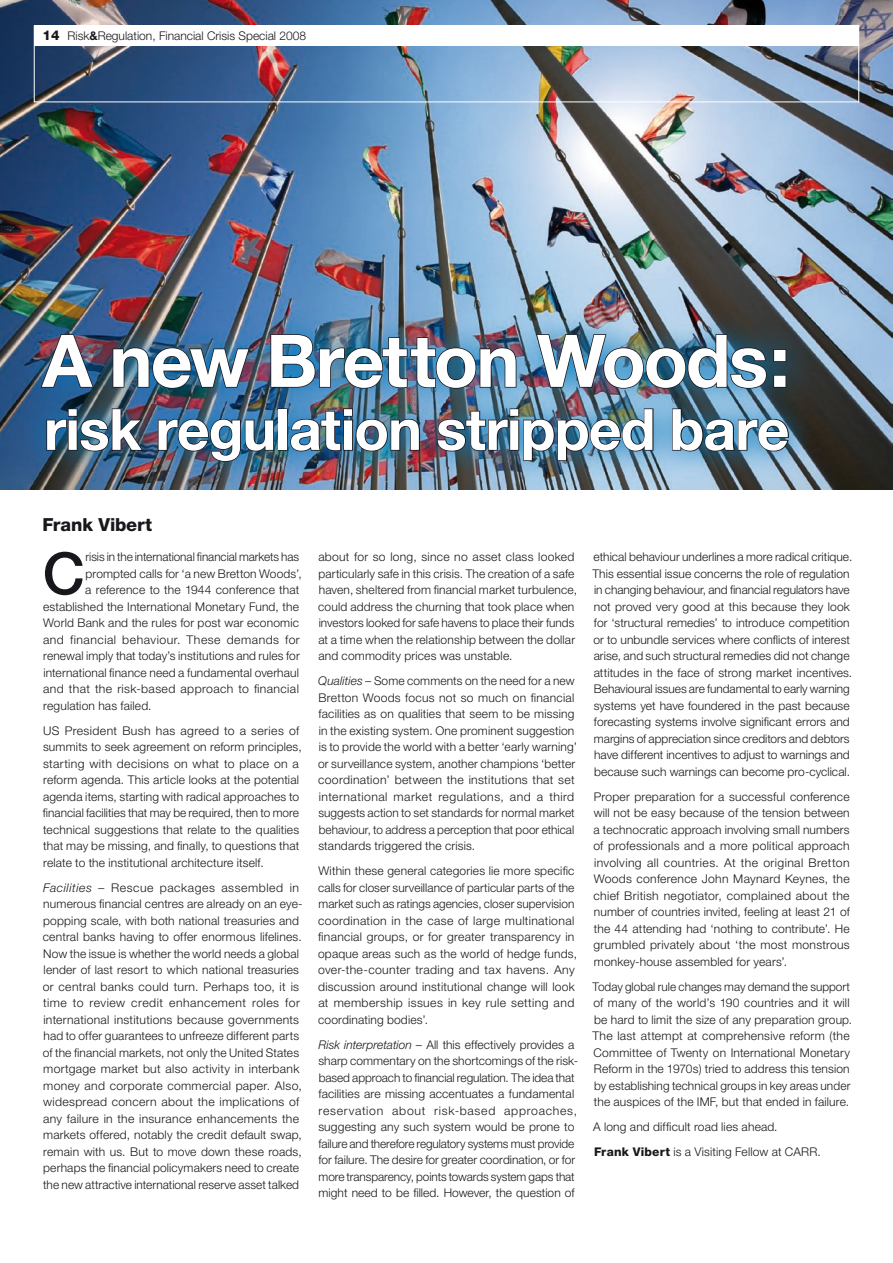
<style>
.page{position:relative;width:893px;height:1263px;background:#fff}
.page>*{position:absolute;margin:0;border:0;box-sizing:border-box;transform-origin:0 0}
.t1{font:700 72.75px "Helvetica Neue";letter-spacing:-.03em;color:#fff}
.t2{font:500 58.2px "Helvetica Neue";color:#1a171c}
.t3{font:700 57px "Helvetica Neue";letter-spacing:-.015em;color:#fff}
.t4{font:800 18px "Helvetica Neue";letter-spacing:-.005em;color:#1a171c}
.t5{font:300 12px/16.5px "Helvetica Neue";letter-spacing:.015em;color:#1a171c}
.t6{font:300 12px "Helvetica Neue";letter-spacing:-.005em;color:#1a171c}
.t7{font:300 12px "Helvetica Neue";letter-spacing:.04em;color:#1a171c}
.s1{font-weight:800;font-size:13.5px}
.s2{font-weight:700}
.s3{font-style:italic}
.s4{font-weight:800}
</style>
<div class="page">
<img style="left:0;top:0;width:893px;height:489px">
<div style="left:34px;top:26px;width:825px;height:20px;background:#fff"></div>
<div style="left:34px;top:25px;width:825px;height:77px;border:1px solid #fff"></div>
<img style="left:12px;top:305px;width:799px;height:181px">
<img style="left:40px;top:333px;width:55px;height:56px">
<img style="left:112px;top:347px;width:138px;height:42px">
<img style="left:270px;top:333px;width:247px;height:56px">
<img style="left:535px;top:333px;width:232px;height:56px">
<svg style="left:773px;top:348px;width:14px;height:40px"></svg>
<img style="left:46px;top:408px;width:98px;height:44px">
<img style="left:157px;top:418px;width:118px;height:45px">
<div style="left:278px;top:408px;width:10px;height:43px;border:2px solid #1a171c"></div>
<img style="left:290px;top:408px;width:130px;height:44px">
<img style="left:436px;top:408px;width:218px;height:54px">
<svg style="left:671px;top:408px;width:119px;height:44px;background:#45718e"></svg>
<p class="t5" style="left:43px;top:27px;width:265px"><span class="s1">14</span> Risk<span class="s2">&amp;</span>Regulation, Financial Crisis Special 2008</p>
<h1 class="t1" style="left:42px;top:316px;width:749px">A new Bretton Woods:</h1>
<h3 class="t3" style="left:44px;top:394px;width:747px">risk regulation stripped bare</h3>
<h3 class="t4" style="left:43px;top:513px;width:111px">Frank Vibert</h3>
<h2 class="t2" style="left:43px;top:539px;width:44px">C</h2>
<p class="t6" style="left:86px;top:550px;width:215px">risis in the international financial markets has</p>
<p class="t5" style="left:86px;top:565px;width:218px">prompted calls for ‘a new Bretton Woods’,</p>
<p class="t5" style="left:85px;top:581px;width:216px">a reference to the 1944 conference that</p>
<p class="t5" style="left:43px;top:598px;width:257px">established the International Monetary Fund, the</p>
<p class="t5" style="left:43px;top:614px;width:257px">World Bank and the rules for post war economic</p>
<p class="t7" style="left:43px;top:632px;width:258px">and financial behaviour. These demands for</p>
<p class="t5" style="left:43px;top:647px;width:258px">renewal imply that today’s institutions and rules for</p>
<p class="t5" style="left:43px;top:664px;width:257px">international finance need a fundamental overhaul</p>
<p class="t5" style="left:43px;top:680px;width:257px">and that the risk-based approach to financial</p>
<p class="t5" style="left:43px;top:697px;width:110px">regulation has failed.</p>
<p class="t5" style="left:43px;top:722px;width:260px">US President Bush has agreed to a series of summits to seek agreement on reform principles, starting with decisions on what to place on a reform agenda. This article looks at the potential agenda items, starting with radical approaches to financial facilities that may be required, then to more technical suggestions that relate to the qualities that may be missing, and finally, to questions that relate to the institutional architecture itself.</p>
<p class="t5" style="left:43px;top:879px;width:261px"><span class="s3">Facilities –</span> Rescue packages assembled in numerous financial centres are already on an eye&shy;popping scale, with both national treasuries and central banks having to offer enormous lifelines.<br>Now the issue is whether the world needs a global lender of last resort to which national treasuries or central banks could turn. Perhaps too, it is time to review credit enhancement roles for international institutions because governments had to offer guarantees to unfreeze different parts of the financial markets, not only the United States mortgage market but also activity in interbank money and corporate commercial paper. Also, widespread concern about the implications of any failure in the insurance enhancements the markets offered, notably the credit default swap, remain with us. But to move down these roads, perhaps the financial policymakers need to create the new attractive international reserve asset talked</p>
<p class="t5" style="left:318px;top:548px;width:260px">about for so long, since no asset class looked particularly safe in this crisis. The creation of a safe haven, sheltered from financial market turbulence, could address the churning that took place when investors looked for safe havens to place their funds at a time when the relationship between the dollar and commodity prices was unstable.</p>
<p class="t5" style="left:318px;top:672px;width:260px"><span class="s3">Qualities –</span> Some comments on the need for a new Bretton Woods focus not so much on financial facilities as on qualities that seem to be missing in the existing system. One prominent suggestion is to provide the world with a better ‘early warning’ or surveillance system, another champions ‘better coordination’ between the institutions that set international market regulations, and a third suggests action to set standards for normal market behaviour, to address a perception that poor ethical standards triggered the crisis.</p>
<p class="t5" style="left:318px;top:862px;width:260px">Within these general categories lie more specific calls for closer surveillance of particular parts of the market such as ratings agencies, closer supervision coordination in the case of large multinational financial groups, or for greater transparency in opaque areas such as the world of hedge funds, over-the-counter trading and tax havens. Any discussion around institutional change will look at membership issues in key rule setting and coordinating bodies’.</p>
<p class="t5" style="left:318px;top:1036px;width:261px"><span class="s3">Risk interpretation –</span> All this effectively provides a sharp commentary on the shortcomings of the risk&shy;based approach to financial regulation. The idea that facilities are missing accentuates a fundamental reservation about risk-based approaches, suggesting any such system would be prone to failure and therefore regulatory systems must provide for failure. The desire for greater coordination, or for more transparency, points towards system gaps that might need to be filled. However, the question of</p>
<p class="t5" style="left:592px;top:548px;width:261px">ethical behaviour underlines a more radical critique.<br>This essential issue concerns the role of regulation in changing behaviour, and financial regulators have not proved very good at this because they look for ‘structural remedies’ to introduce competition or to unbundle services where conflicts of interest arise, and such structural remedies did not change attitudes in the face of strong market incentives.<br>Behavioural issues are fundamental to early warning systems yet have foundered in the past because forecasting systems involve significant errors and margins of appreciation since creditors and debtors have different incentives to adjust to warnings and because such warnings can become pro-cyclical.</p>
<p class="t5" style="left:593px;top:788px;width:258px;text-align:justify">Proper preparation for a successful conference will not be easy because of the tension between a technocratic approach involving small numbers of professionals and a more political approach involving all countries. At the original Bretton Woods conference John Maynard Keynes, the chief British negotiator, complained about the number of countries invited, feeling at least 21 of the 44 attending had ‘nothing to contribute’. He grumbled privately about ‘the most monstrous monkey-house assembled for years’.</p>
<p class="t5" style="left:592px;top:978px;width:261px">Today global rule changes may demand the support of many of the world’s 190 countries and it will be hard to limit the size of any preparation group.<br>The last attempt at comprehensive reform (the Committee of Twenty on International Monetary Reform in the 1970s) tried to address this tension by establishing technical groups in key areas under the auspices of the IMF, but that ended in failure.</p>
<p class="t5" style="left:593px;top:1114px;width:229px;line-height:25px">A long and difficult road lies ahead.<br><span class="s4">Frank Vibert</span> is a Visiting Fellow at CARR.</p>
</div>
